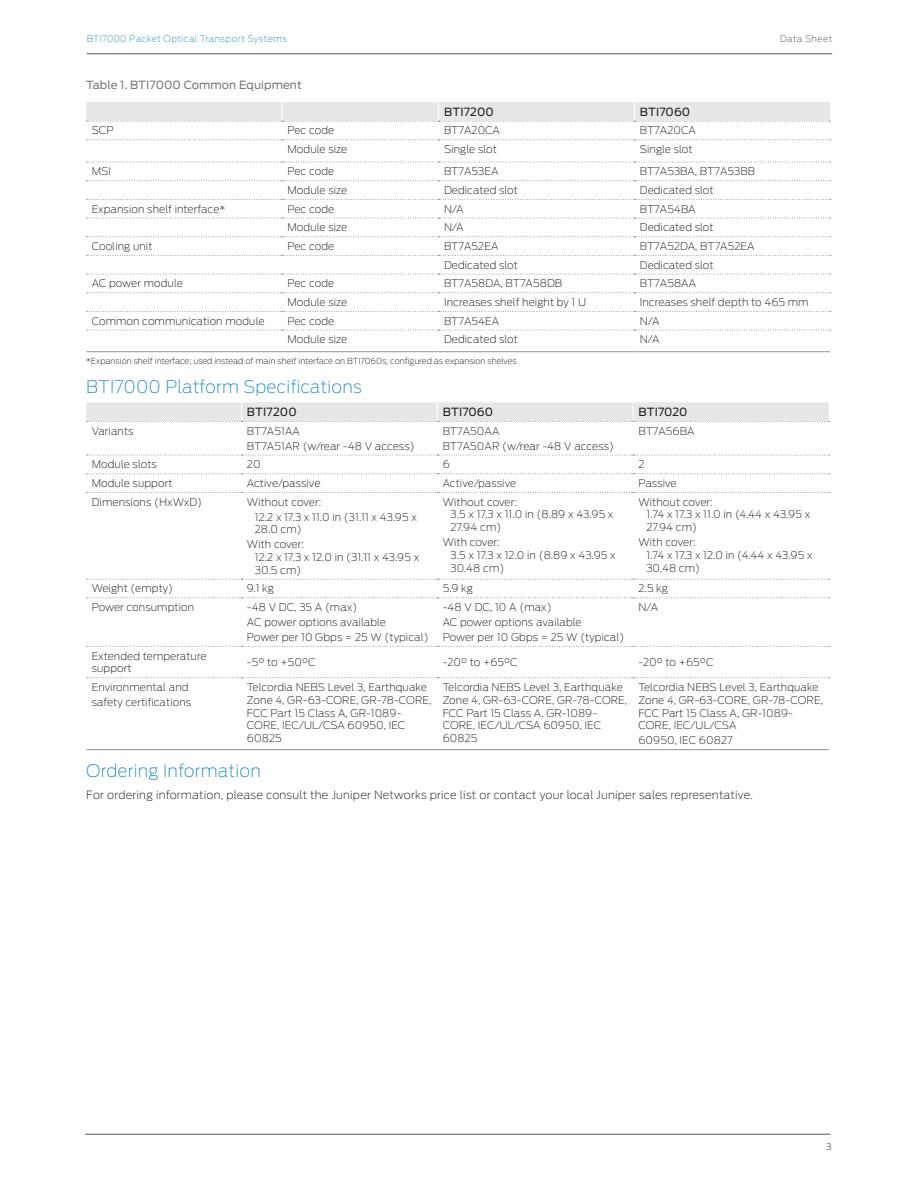
<style>
.page{position:relative;width:918px;height:1188px;background:#fff}
.page>*{position:absolute;margin:0;border:0;box-sizing:border-box;transform-origin:0 0}
.t1{font:200 17.25px "Antenna";letter-spacing:.01em;color:#3392c2}
.t2{font:200 11.25px "Antenna";letter-spacing:.02em;color:#231f20}
.Table_heads{font:11.25px "Antenna";letter-spacing:.015em;color:#231f20}
.Table_Titles__Use_co{font:11.25px "Antenna";letter-spacing:.01em;color:#787a7d}
.Table_Text_QL{font:200 10.5px/12.8px "Antenna";letter-spacing:.01em;color:#231f20}
.t3{font:200 9px "Antenna";letter-spacing:.035em;color:#3392c2}
.t4{font:200 9px "Antenna";letter-spacing:.04em;color:#57585a}
.t5{font:300 9px "Antenna";color:#57585a}
.Footnote{font:200 8.25px "Antenna";color:#231f20}
</style>
<div class="page">
<hr style="left:87px;top:54px;width:745px;height:1px;background:#57585a">
<hr style="left:85px;top:1134px;width:746px;height:1px;background:#57585a">
<svg style="left:87px;top:139px;width:744px;height:1px"></svg>
<svg style="left:87px;top:162px;width:744px;height:1px"></svg>
<svg style="left:87px;top:180px;width:744px;height:1px"></svg>
<svg style="left:87px;top:199px;width:744px;height:1px"></svg>
<svg style="left:87px;top:218px;width:744px;height:1px"></svg>
<svg style="left:87px;top:236px;width:744px;height:1px"></svg>
<svg style="left:87px;top:255px;width:744px;height:1px"></svg>
<svg style="left:87px;top:274px;width:744px;height:1px"></svg>
<svg style="left:87px;top:292px;width:744px;height:1px"></svg>
<svg style="left:87px;top:311px;width:744px;height:1px"></svg>
<svg style="left:87px;top:330px;width:744px;height:1px"></svg>
<hr style="left:86px;top:351px;width:196px;height:1px;background:#939598">
<hr style="left:282px;top:351px;width:157px;height:1px;background:#939598">
<hr style="left:439px;top:351px;width:195px;height:1px;background:#939598">
<hr style="left:634px;top:351px;width:196px;height:1px;background:#939598">
<div style="left:86px;top:102px;width:745px;height:20px;background:#e6e7e9"></div>
<svg style="left:87px;top:455px;width:742px;height:1px"></svg>
<svg style="left:87px;top:473px;width:742px;height:1px"></svg>
<svg style="left:87px;top:492px;width:742px;height:1px"></svg>
<svg style="left:87px;top:579px;width:742px;height:1px"></svg>
<svg style="left:87px;top:597px;width:742px;height:1px"></svg>
<svg style="left:87px;top:646px;width:742px;height:1px"></svg>
<svg style="left:87px;top:677px;width:742px;height:1px"></svg>
<hr style="left:86px;top:749px;width:156px;height:1px;background:#939598">
<hr style="left:242px;top:749px;width:195px;height:1px;background:#939598">
<hr style="left:437px;top:749px;width:196px;height:1px;background:#939598">
<hr style="left:633px;top:749px;width:196px;height:1px;background:#939598">
<div style="left:86px;top:402px;width:743px;height:20px;background:#e6e7e9"></div>
<p class="t3" style="left:87px;top:34px;width:202px">BTI7000 Packet Optical Transport Systems</p>
<p class="t4" style="left:780px;top:34px;width:53px">Data Sheet</p>
<p class="Table_Titles__Use_co" style="left:86px;top:79px;width:217px">Table 1. BTI7000 Common Equipment</p>
<p class="Table_heads" style="left:444px;top:105px;width:51px">BTI7200</p>
<p class="Table_heads" style="left:640px;top:105px;width:52px">BTI7060</p>
<p class="Table_Text_QL" style="left:92px;top:124px;width:24px">SCP</p>
<p class="Table_Text_QL" style="left:287px;top:124px;width:49px">Pec code</p>
<p class="Table_Text_QL" style="left:444px;top:124px;width:58px">BT7A20CA</p>
<p class="Table_Text_QL" style="left:640px;top:124px;width:58px">BT7A20CA</p>
<p class="Table_Text_QL" style="left:287px;top:143px;width:61px">Module size</p>
<p class="Table_Text_QL" style="left:444px;top:143px;width:54px">Single slot</p>
<p class="Table_Text_QL" style="left:640px;top:143px;width:54px">Single slot</p>
<p class="Table_Text_QL" style="left:92px;top:165px;width:21px">MSI</p>
<p class="Table_Text_QL" style="left:287px;top:165px;width:49px">Pec code</p>
<p class="Table_Text_QL" style="left:444px;top:165px;width:56px">BT7A53EA</p>
<p class="Table_Text_QL" style="left:640px;top:165px;width:117px">BT7A53BA, BT7A53BB</p>
<p class="Table_Text_QL" style="left:287px;top:184px;width:61px">Module size</p>
<p class="Table_Text_QL" style="left:444px;top:184px;width:75px">Dedicated slot</p>
<p class="Table_Text_QL" style="left:640px;top:184px;width:75px">Dedicated slot</p>
<p class="Table_Text_QL" style="left:92px;top:202px;width:135px">Expansion shelf interface*</p>
<p class="Table_Text_QL" style="left:287px;top:202px;width:49px">Pec code</p>
<p class="Table_Text_QL" style="left:444px;top:202px;width:21px">N/A</p>
<p class="Table_Text_QL" style="left:640px;top:202px;width:57px">BT7A54BA</p>
<p class="Table_Text_QL" style="left:287px;top:221px;width:61px">Module size</p>
<p class="Table_Text_QL" style="left:444px;top:221px;width:21px">N/A</p>
<p class="Table_Text_QL" style="left:640px;top:221px;width:75px">Dedicated slot</p>
<p class="Table_Text_QL" style="left:92px;top:240px;width:62px">Cooling unit</p>
<p class="Table_Text_QL" style="left:287px;top:240px;width:49px">Pec code</p>
<p class="Table_Text_QL" style="left:444px;top:240px;width:56px">BT7A52EA</p>
<p class="Table_Text_QL" style="left:640px;top:240px;width:116px">BT7A52DA, BT7A52EA</p>
<p class="Table_Text_QL" style="left:444px;top:259px;width:75px">Dedicated slot</p>
<p class="Table_Text_QL" style="left:640px;top:259px;width:75px">Dedicated slot</p>
<p class="Table_Text_QL" style="left:92px;top:277px;width:93px">AC power module</p>
<p class="Table_Text_QL" style="left:287px;top:277px;width:49px">Pec code</p>
<p class="Table_Text_QL" style="left:444px;top:277px;width:120px">BT7A58DA, BT7A58DB</p>
<p class="Table_Text_QL" style="left:640px;top:277px;width:58px">BT7A58AA</p>
<p class="Table_Text_QL" style="left:287px;top:296px;width:61px">Module size</p>
<p class="Table_Text_QL" style="left:444px;top:296px;width:144px">Increases shelf height by 1 U</p>
<p class="Table_Text_QL" style="left:640px;top:296px;width:170px">Increases shelf depth to 465 mm</p>
<p class="Table_Text_QL" style="left:92px;top:315px;width:174px">Common communication module</p>
<p class="Table_Text_QL" style="left:287px;top:315px;width:49px">Pec code</p>
<p class="Table_Text_QL" style="left:444px;top:315px;width:57px">BT7A54EA</p>
<p class="Table_Text_QL" style="left:640px;top:315px;width:21px">N/A</p>
<p class="Table_Text_QL" style="left:287px;top:333px;width:61px">Module size</p>
<p class="Table_Text_QL" style="left:444px;top:333px;width:75px">Dedicated slot</p>
<p class="Table_Text_QL" style="left:640px;top:333px;width:21px">N/A</p>
<p class="Footnote" style="left:86px;top:357px;width:432px">*Expansion shelf interface; used instead of main shelf interface on BTI7060s; configured as expansion shelves</p>
<h1 class="t1" style="left:86px;top:377px;width:277px">BTI7000 Platform Specifications</h1>
<p class="Table_heads" style="left:247px;top:405px;width:51px">BTI7200</p>
<p class="Table_heads" style="left:443px;top:405px;width:52px">BTI7060</p>
<p class="Table_heads" style="left:638px;top:405px;width:51px">BTI7020</p>
<p class="Table_Text_QL" style="left:92px;top:425px;width:43px">Variants</p>
<p class="Table_Text_QL" style="left:247px;top:425px;width:55px">BT7A51AA</p>
<p class="Table_Text_QL" style="left:247px;top:440px;width:169px">BT7A51AR (w/rear -48 V access)</p>
<p class="Table_Text_QL" style="left:443px;top:425px;width:58px">BT7A50AA</p>
<p class="Table_Text_QL" style="left:443px;top:440px;width:173px">BT7A50AR (w/rear -48 V access)</p>
<p class="Table_Text_QL" style="left:638px;top:425px;width:58px">BT7A56BA</p>
<p class="Table_Text_QL" style="left:92px;top:458px;width:67px">Module slots</p>
<p class="Table_Text_QL" style="left:247px;top:458px;width:15px">20</p>
<p class="Table_Text_QL" style="left:443px;top:458px;width:9px">6</p>
<p class="Table_Text_QL" style="left:638px;top:458px;width:8px">2</p>
<p class="Table_Text_QL" style="left:92px;top:477px;width:82px">Module support</p>
<p class="Table_Text_QL" style="left:247px;top:477px;width:75px">Active/passive</p>
<p class="Table_Text_QL" style="left:443px;top:477px;width:75px">Active/passive</p>
<p class="Table_Text_QL" style="left:638px;top:477px;width:40px">Passive</p>
<p class="Table_Text_QL" style="left:92px;top:496px;width:112px">Dimensions (HxWxD)</p>
<p class="Table_Text_QL" style="left:247px;top:496px;width:76px">Without cover:</p>
<p class="Table_Text_QL" style="left:255px;top:510px;width:164px">12.2 x 17.3 x 11.0 in (31.11 x 43.95 x<br>28.0 cm)</p>
<p class="Table_Text_QL" style="left:255px;top:538px;width:166px;text-indent:-8px">With cover:<br>12.2 x 17.3 x 12.0 in (31.11 x 43.95 x<br>30.5 cm)</p>
<p class="Table_Text_QL" style="left:451px;top:496px;width:164px;text-indent:-8px">Without cover:<br>3.5 x 17.3 x 11.0 in (8.89 x 43.95 x<br>27.94 cm)</p>
<p class="Table_Text_QL" style="left:451px;top:536px;width:167px;text-indent:-8px">With cover:<br>3.5 x 17.3 x 12.0 in (8.89 x 43.95 x<br>30.48 cm)</p>
<p class="Table_Text_QL" style="left:646px;top:496px;width:165px;text-indent:-8px">Without cover:<br>1.74 x 17.3 x 11.0 in (4.44 x 43.95 x<br>27.94 cm)</p>
<p class="Table_Text_QL" style="left:646px;top:536px;width:168px;text-indent:-8px">With cover:<br>1.74 x 17.3 x 12.0 in (4.44 x 43.95 x<br>30.48 cm)</p>
<p class="Table_Text_QL" style="left:92px;top:582px;width:83px">Weight (empty)</p>
<p class="Table_Text_QL" style="left:247px;top:582px;width:28px">9.1 kg</p>
<p class="Table_Text_QL" style="left:443px;top:582px;width:32px">5.9 kg</p>
<p class="Table_Text_QL" style="left:638px;top:582px;width:31px">2.5 kg</p>
<p class="Table_Text_QL" style="left:92px;top:601px;width:104px">Power consumption</p>
<p class="Table_Text_QL" style="left:247px;top:601px;width:112px">-48 V DC, 35 A (max)</p>
<p class="Table_Text_QL" style="left:247px;top:616px;width:141px">AC power options available</p>
<p class="Table_Text_QL" style="left:247px;top:631px;width:183px">Power per 10 Gbps = 25 W (typical)</p>
<p class="Table_Text_QL" style="left:443px;top:601px;width:111px">-48 V DC, 10 A (max)</p>
<p class="Table_Text_QL" style="left:443px;top:616px;width:141px">AC power options available</p>
<p class="Table_Text_QL" style="left:443px;top:631px;width:183px">Power per 10 Gbps = 25 W (typical)</p>
<p class="Table_Text_QL" style="left:638px;top:601px;width:21px">N/A</p>
<p class="Table_Text_QL" style="left:92px;top:649px;width:116px">Extended temperature support</p>
<p class="Table_Text_QL" style="left:247px;top:656px;width:70px">-5° to +50°C</p>
<p class="Table_Text_QL" style="left:443px;top:656px;width:77px">-20° to +65°C</p>
<p class="Table_Text_QL" style="left:638px;top:656px;width:77px">-20° to +65°C</p>
<p class="Table_Text_QL" style="left:92px;top:681px;width:98px">Environmental and</p>
<p class="Table_Text_QL" style="left:92px;top:696px;width:101px">safety certifications</p>
<p class="Table_Text_QL" style="left:247px;top:681px;width:186px">Telcordia NEBS Level 3, Earthquake<br>Zone 4, GR-63-CORE, GR-78-CORE,<br>FCC Part 15 Class A, GR-1089-<br>CORE, IEC/UL/CSA 60950, IEC<br>60825</p>
<p class="Table_Text_QL" style="left:443px;top:681px;width:186px">Telcordia NEBS Level 3, Earthquake<br>Zone 4, GR-63-CORE, GR-78-CORE,<br>FCC Part 15 Class A, GR-1089-<br>CORE, IEC/UL/CSA 60950, IEC<br>60825</p>
<p class="Table_Text_QL" style="left:638px;top:681px;width:186px">Telcordia NEBS Level 3, Earthquake<br>Zone 4, GR-63-CORE, GR-78-CORE,<br>FCC Part 15 Class A, GR-1089-<br>CORE, IEC/UL/CSA</p>
<p class="Table_Text_QL" style="left:638px;top:734px;width:96px">60950, IEC 60827</p>
<h1 class="t1" style="left:86px;top:761px;width:176px">Ordering Information</h1>
<p class="t2" style="left:86px;top:788px;width:668px">For ordering information, please consult the Juniper Networks price list or contact your local Juniper sales representative.</p>
<p class="t5" style="left:826px;top:1142px;width:7px">3</p>
</div>
